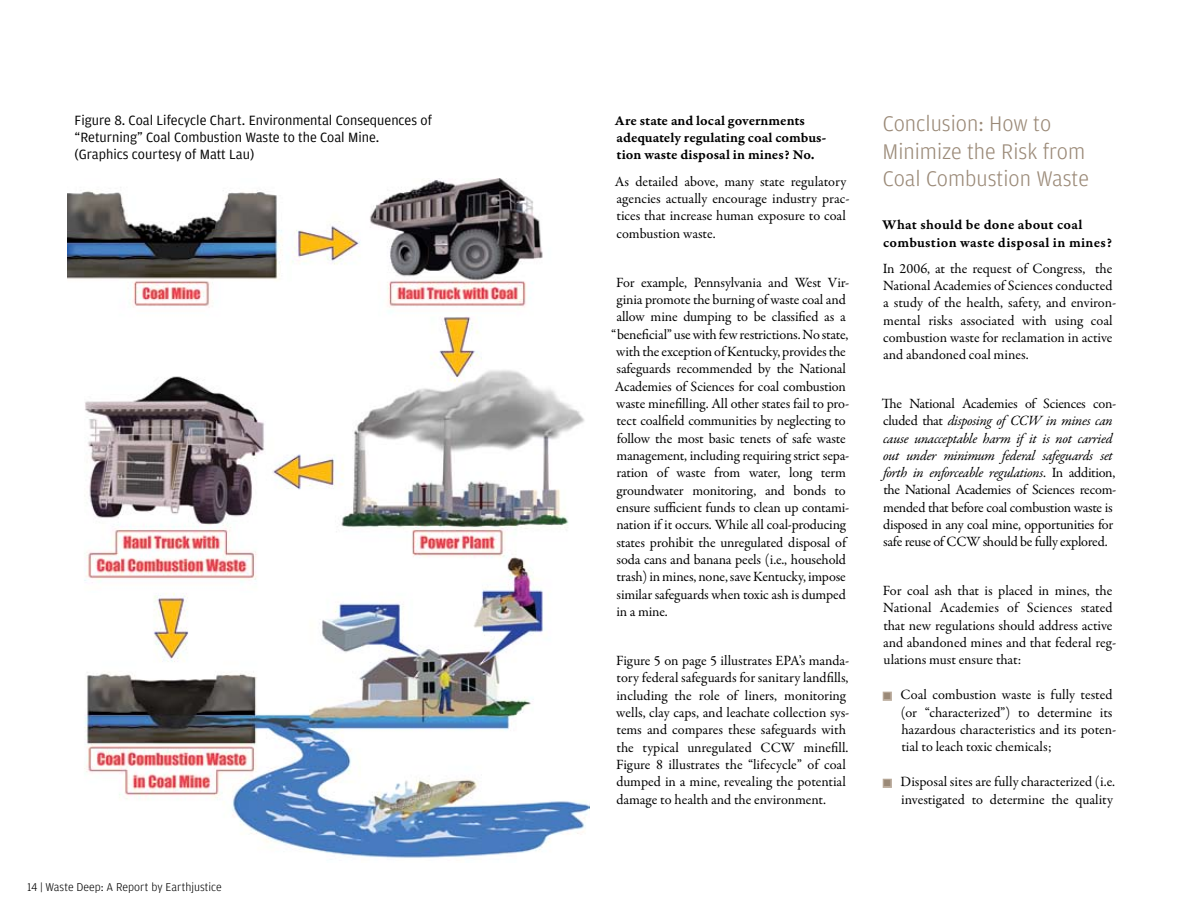
<style>
.page{position:relative;width:1188px;height:918px;background:#fff}
.page>*{position:absolute;margin:0;border:0;box-sizing:border-box;transform-origin:0 0}
.t1{font:300 22.5px/27.2px "Amplitude";color:#9a8977}
.t2{font:14.25px/17.2px "Garamond Premr Pro";letter-spacing:-.01em;color:#000}
.t3{font:14.25px/17.4px "Garamond Premr Pro Smbd Capt";letter-spacing:.005em;color:#000}
.t4{font:14.25px/17.1px "Amplitude";color:#000}
.t5{font:300 12px "Amplitude";color:#000}
.s1{font-style:italic}
.s2{color:#9a8977}
</style>
<div class="page">
<img style="left:68px;top:179px;width:522px;height:679px">
<div style="left:883px;top:692px;width:9px;height:9px;border:3px solid #bbac9d"></div>
<div style="left:883px;top:779px;width:9px;height:9px;border:3px solid #bbac9d"></div>
<p class="t4" style="left:75px;top:112px;width:359px">Figure 8. Coal Lifecycle Chart. Environmental Consequences of “Returning” Coal Combustion Waste to the Coal Mine. (Graphics courtesy of Matt Lau)</p>
<p class="t5" style="left:27px;top:880px;width:196px">14 | Waste Deep: A Report by Earthjustice</p>
<p class="t3" style="left:615px;top:112px;width:213px">Are state and local governments adequately regulating coal combus&shy;tion waste disposal in mines? No.</p>
<p class="t2" style="left:615px;top:173px;width:236px">As detailed above, many state regulatory agencies actually encourage industry prac&shy;tices that increase human exposure to coal combustion waste.</p>
<p class="t2" style="left:616px;top:274px;width:235px">For example, Pennsylvania and West Vir-</p>
<p class="t2" style="left:617px;top:291px;width:231px">ginia promote the burning of waste coal and</p>
<p class="t2" style="left:616px;top:308px;width:231px">allow mine dumping to be classified as a</p>
<p class="t2" style="left:611px;top:326px;width:239px">“beneficial” use with few restrictions. No state,</p>
<p class="t2" style="left:616px;top:343px;width:231px">with the exception of Kentucky, provides the</p>
<p class="t2" style="left:617px;top:360px;width:231px">safeguards recommended by the National</p>
<p class="t2" style="left:615px;top:378px;width:233px">Academies of Sciences for coal combustion</p>
<p class="t2" style="left:616px;top:395px;width:235px">waste minefilling. All other states fail to pro-</p>
<p class="t2" style="left:617px;top:413px;width:231px">tect coalfield communities by neglecting to</p>
<p class="t2" style="left:617px;top:430px;width:231px">follow the most basic tenets of safe waste</p>
<p class="t2" style="left:617px;top:447px;width:234px">management, including requiring strict sepa-</p>
<p class="t2" style="left:616px;top:465px;width:231px">ration of waste from water, long term</p>
<p class="t2" style="left:617px;top:482px;width:231px">groundwater monitoring, and bonds to</p>
<p class="t2" style="left:617px;top:499px;width:234px">ensure sufficient funds to clean up contami-</p>
<p class="t2" style="left:616px;top:517px;width:231px">nation if it occurs. While all coal-producing</p>
<p class="t2" style="left:617px;top:534px;width:231px">states prohibit the unregulated disposal of</p>
<p class="t2" style="left:617px;top:551px;width:231px">soda cans and banana peels (i.e., household</p>
<p class="t2" style="left:617px;top:569px;width:231px">trash) in mines, none, save Kentucky, impose</p>
<p class="t2" style="left:617px;top:586px;width:231px">similar safeguards when toxic ash is dumped</p>
<p class="t2" style="left:616px;top:603px;width:53px">in a mine.</p>
<p class="t2" style="left:616px;top:652px;width:235px">Figure 5 on page 5 illustrates EPA’s manda&shy;tory federal safeguards for sanitary landfills, including the role of liners, monitoring wells, clay caps, and leachate collection sys&shy;tems and compares these safeguards with the typical unregulated CCW minefill.<br>Figure 8 illustrates the “lifecycle” of coal dumped in a mine, revealing the potential damage to health and the environment.</p>
<h1 class="t1" style="left:882px;top:111px;width:208px">Conclusion: How to<br>Minimize the Risk from<br>Coal Combustion Waste</h1>
<p class="t3" style="left:883px;top:217px;width:231px">What should be done about coal combustion waste disposal in mines?</p>
<p class="t2" style="left:883px;top:260px;width:235px">In 2006, at the request of Congress, the National Academies of Sciences conducted a study of the health, safety, and environ&shy;mental risks associated with using coal combustion waste for reclamation in active and abandoned coal mines.</p>
<p class="t2" style="left:882px;top:395px;width:236px">The National Academies of Sciences con&shy;cluded that <span class="s1">disposing of CCW in mines can cause unacceptable harm if it is not carried out under minimum federal safeguards set forth in enforceable regulations</span>. In addition, the National Academies of Sciences recom&shy;mended that before coal combustion waste is disposed in any coal mine, opportunities for safe reuse of CCW should be fully explored.</p>
<p class="t2" style="left:883px;top:582px;width:235px">For coal ash that is placed in mines, the National Academies of Sciences stated that new regulations should address active and abandoned mines and that federal reg&shy;ulations must ensure that:</p>
<p class="t2" style="left:901px;top:687px;width:217px;text-indent:-17px"><span class="s2">■</span> Coal combustion waste is fully tested (or “characterized”) to determine its hazardous characteristics and its poten&shy;tial to leach toxic chemicals;</p>
<p class="t2" style="left:884px;top:774px;width:233px;text-align:right"><span class="s2">■</span> Disposal sites are fully characterized (i.e. investigated to determine the quality</p>
</div>
